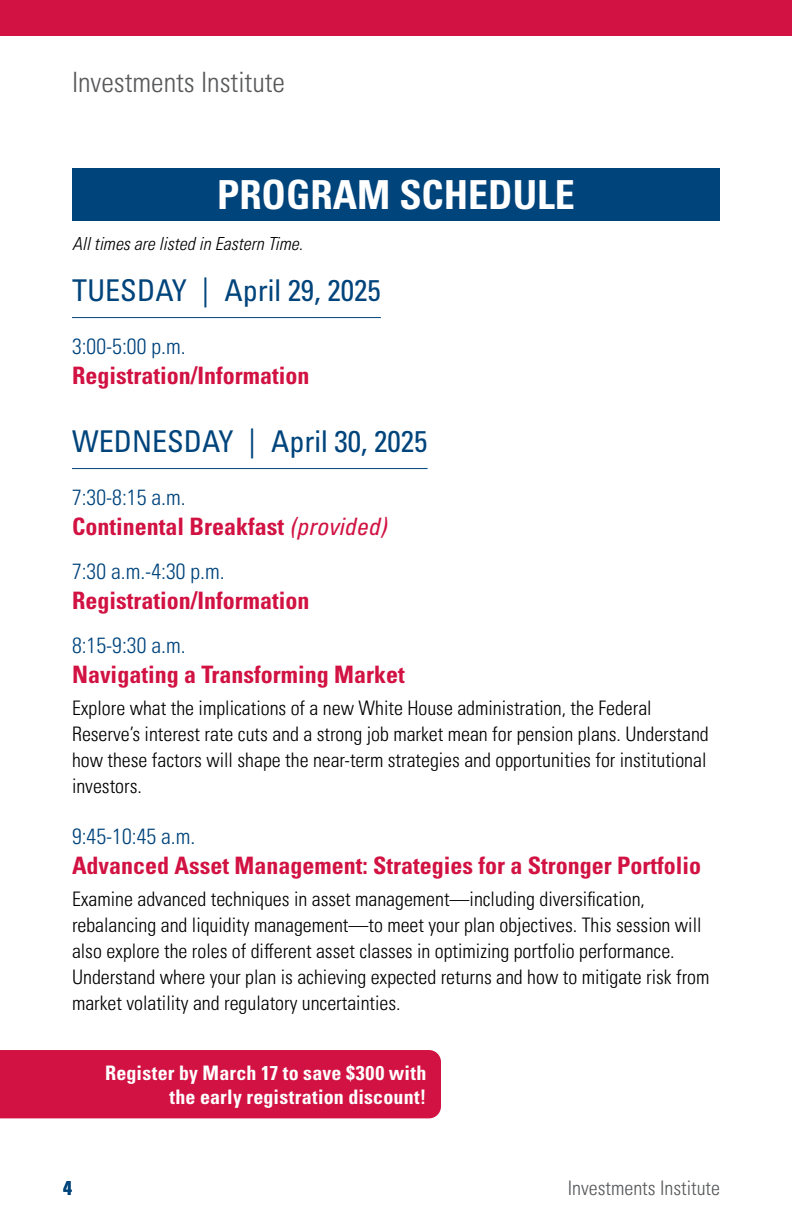
<style>
.page{position:relative;width:792px;height:1224px;background:#fff}
.page>*{position:absolute;margin:0;border:0;box-sizing:border-box;transform-origin:0 0}
.t1{font:700 condensed 40px "Univers LT Pro";color:#fff}
.t2{font:condensed 30px "Univers LT Pro";color:#00447c}
.t3{font:300 condensed 28px "Univers LT Pro";color:#58595b}
.t4{font:700 condensed 24px "Univers LT Pro";color:#d11242}
.t5{font:300 condensed 22px "Univers LT Pro";color:#00447c}
.t6{font:300 condensed 20px/26px "Univers LT Pro";color:#000}
.t7{font:700 condensed 20px/24px "Univers LT Pro";letter-spacing:.01em;color:#fff;text-align:right}
.t8{font:300 condensed 20px "Univers LT Pro";color:#58595b}
.t9{font:700 condensed 20px "Univers LT Pro";color:#00447c}
.t10{font:italic 300 condensed 18px "Univers LT Pro";color:#000}
.s1{font-weight:400;font-style:italic}
</style>
<div class="page">
<div style="left:0;top:0;width:792px;height:36px;background:#d11242"></div>
<hr style="left:72px;top:317px;width:309px;height:1px;background:#00447c">
<hr style="left:72px;top:468px;width:356px;height:1px;background:#00447c">
<div style="left:72px;top:168px;width:648px;height:53px;background:#00447c"></div>
<div style="left:0;top:1050px;width:441px;height:68px;background:#d11242"></div>
<h3 class="t3" style="left:72px;top:63px;width:215px">Investments Institute</h3>
<h1 class="t1" style="left:217px;top:170px;width:359px">PROGRAM SCHEDULE</h1>
<p class="t10" style="left:72px;top:231px;width:232px">All times are listed in Eastern Time.</p>
<h2 class="t2" style="left:72px;top:271px;width:310px">TUESDAY | April 29, 2025</h2>
<p class="t5" style="left:72px;top:331px;width:115px">3:00-5:00 p.m.</p>
<p class="t4" style="left:72px;top:361px;width:239px">Registration/Information</p>
<h2 class="t2" style="left:72px;top:422px;width:357px">WEDNESDAY | April 30, 2025</h2>
<p class="t5" style="left:72px;top:482px;width:115px">7:30-8:15 a.m.</p>
<p class="t4" style="left:72px;top:512px;width:316px">Continental Breakfast <span class="s1">(provided)</span></p>
<p class="t5" style="left:72px;top:556px;width:154px">7:30 a.m.-4:30 p.m.</p>
<p class="t4" style="left:72px;top:586px;width:239px">Registration/Information</p>
<p class="t5" style="left:72px;top:630px;width:115px">8:15-9:30 a.m.</p>
<p class="t4" style="left:72px;top:660px;width:334px">Navigating a Transforming Market</p>
<p class="t6" style="left:72px;top:694px;width:638px">Explore what the implications of a new White House administration, the Federal Reserve’s interest rate cuts and a strong job market mean for pension plans. Understand how these factors will shape the near-term strategies and opportunities for institutional investors.</p>
<p class="t5" style="left:72px;top:821px;width:125px">9:45-10:45 a.m.</p>
<p class="t4" style="left:72px;top:851px;width:631px">Advanced Asset Management: Strategies for a Stronger Portfolio</p>
<p class="t6" style="left:72px;top:885px;width:639px">Examine advanced techniques in asset management—including diversification, rebalancing and liquidity management—to meet your plan objectives. This session will also explore the roles of different asset classes in optimizing portfolio performance.<br>Understand where your plan is achieving expected returns and how to mitigate risk from market volatility and regulatory uncertainties.</p>
<p class="t7" style="left:105px;top:1061px;width:323px">Register by March 17 to save $300 with the early registration discount!</p>
<p class="t9" style="left:63px;top:1176px;width:10px">4</p>
<p class="t8" style="left:568px;top:1175px;width:154px">Investments Institute</p>
</div>
